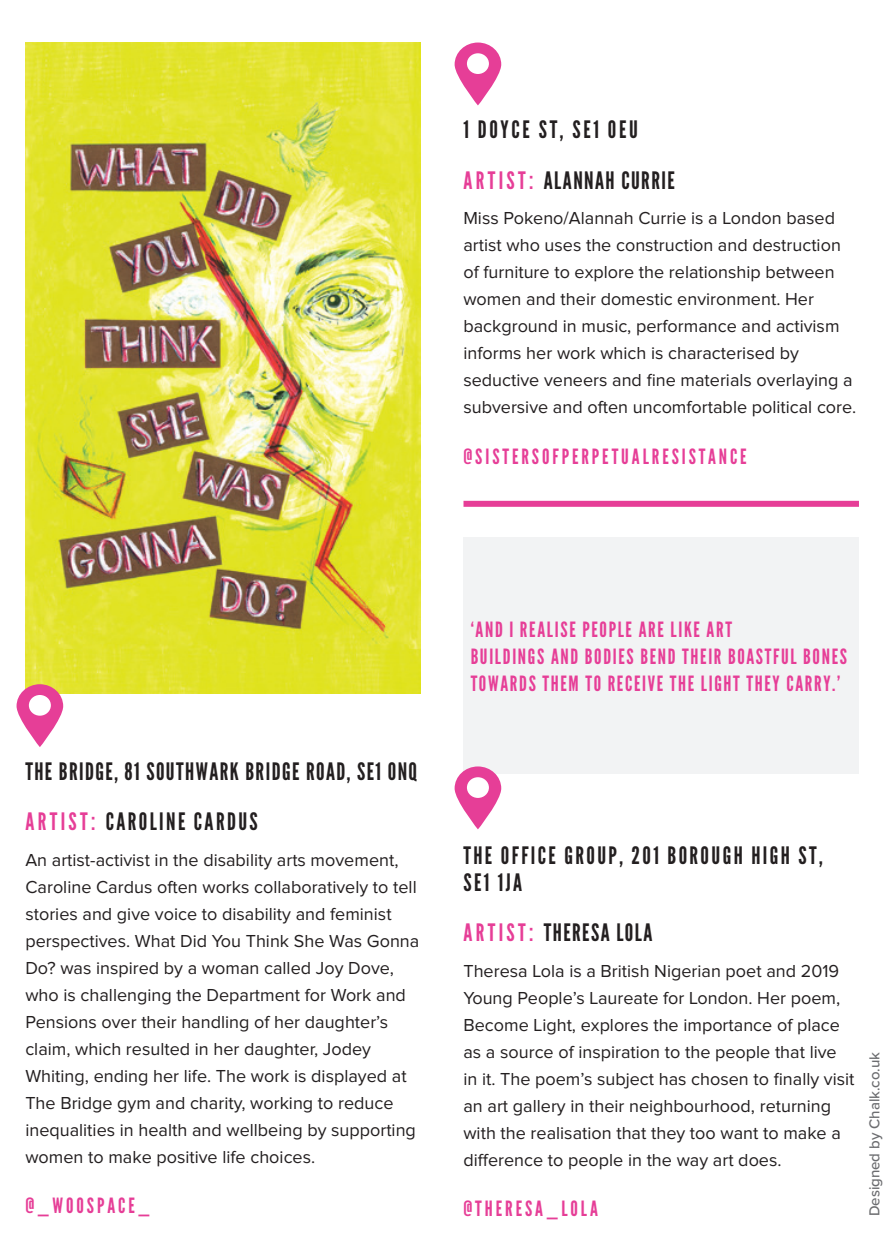
<style>
.page{position:relative;width:893px;height:1259px;background:#fff}
.page>*{position:absolute;margin:0;border:0;box-sizing:border-box;transform-origin:0 0}
.Subhead{font:24px "League Gothic";letter-spacing:.06em;color:#231f20}
.Subhead-2{font:24px/27px "League Gothic";letter-spacing:.1em;color:#231f20}
.Body_Text{font:21px "League Gothic";letter-spacing:.08em;color:#e63e97}
.Body_Text-2{font:21px "League Gothic";letter-spacing:.14em;color:#e63e97}
.Body_Text-3{font:18px/27px "Proxima Nova";color:#231f20}
.Body_Text-4{font:500 15px "Proxima Nova";color:#6c6d70}
.s1{color:#e63e97}
</style>
<div class="page">
<div style="left:463px;top:537px;width:396px;height:237px;background:#f2f3f4"></div>
<svg style="left:455px;top:43px;width:46px;height:62px"></svg>
<div style="left:463px;top:501px;width:396px;height:6px;background:#e63e97"></div>
<img style="left:25px;top:43px;width:396px;height:650px">
<svg style="left:17px;top:684px;width:46px;height:63px"></svg>
<svg style="left:455px;top:766px;width:46px;height:63px"></svg>
<p class="Subhead-2" style="left:463px;top:116px;width:176px">1 DOYCE ST, SE1 0EU</p>
<p class="Subhead" style="left:463px;top:166px;width:213px"><span class="s1">ARTIST:</span> ALANNAH CURRIE</p>
<p class="Body_Text-3" style="left:463px;top:205px;width:394px">Miss Pokeno/Alannah Currie is a London based artist who uses the construction and destruction of furniture to explore the relationship between women and their domestic environment. Her background in music, performance and activism informs her work which is characterised by seductive veneers and fine materials overlaying a subversive and often uncomfortable political core.</p>
<p class="Body_Text-2" style="left:463px;top:444px;width:285px">@SISTERSOFPERPETUALRESISTANCE</p>
<p class="Subhead" style="left:25px;top:757px;width:393px">THE BRIDGE, 81 SOUTHWARK BRIDGE ROAD, SE1 0NQ</p>
<p class="Subhead-2" style="left:25px;top:808px;width:234px"><span class="s1">ARTIST:</span> CAROLINE CARDUS</p>
<p class="Body_Text-3" style="left:25px;top:846px;width:395px">An artist-activist in the disability arts movement, Caroline Cardus often works collaboratively to tell stories and give voice to disability and feminist perspectives. What Did You Think She Was Gonna Do? was inspired by a woman called Joy Dove, who is challenging the Department for Work and Pensions over their handling of her daughter’s claim, which resulted in her daughter, Jodey Whiting, ending her life. The work is displayed at The Bridge gym and charity, working to reduce inequalities in health and wellbeing by supporting women to make positive life choices.</p>
<p class="Body_Text-2" style="left:25px;top:1193px;width:126px">@_WOOSPACE_</p>
<p class="Body_Text" style="left:471px;top:616px;width:263px">‘AND I REALISE PEOPLE ARE LIKE ART</p>
<p class="Body_Text" style="left:471px;top:643px;width:378px">BUILDINGS AND BODIES BEND THEIR BOASTFUL BONES</p>
<p class="Body_Text" style="left:471px;top:670px;width:371px">TOWARDS THEM TO RECEIVE THE LIGHT THEY CARRY.’</p>
<p class="Subhead-2" style="left:463px;top:842px;width:361px">THE OFFICE GROUP, 201 BOROUGH HIGH ST,<br>SE1 1JA</p>
<p class="Subhead" style="left:463px;top:918px;width:191px"><span class="s1">ARTIST:</span> THERESA LOLA</p>
<p class="Body_Text-3" style="left:463px;top:957px;width:393px">Theresa Lola is a British Nigerian poet and 2019<br>Young People’s Laureate for London. Her poem, Become Light, explores the importance of place as a source of inspiration to the people that live in it. The poem’s subject has chosen to finally visit an art gallery in their neighbourhood, returning with the realisation that they too want to make a difference to people in the way art does.</p>
<p class="Body_Text-2" style="left:463px;top:1196px;width:136px">@THERESA_LOLA</p>
<p class="Body_Text-4" style="left:863px;top:1216px;width:166px;rotate:-90deg">Designed by Chalk.co.uk</p>
</div>
